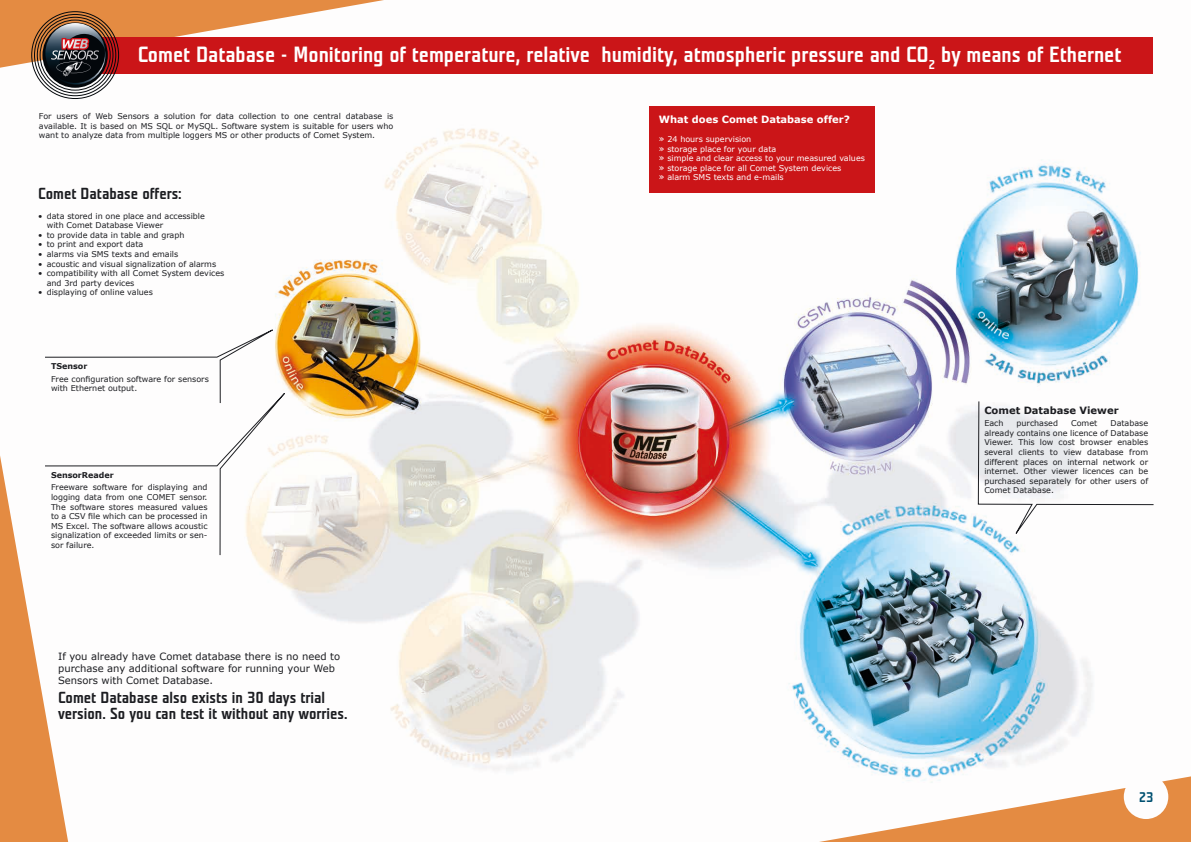
<style>
.page{position:relative;width:1191px;height:842px;background:#fff}
.page>*{position:absolute;margin:0;border:0;box-sizing:border-box;transform-origin:0 0}
.t1{font:700 22px "Teuton Mager";color:#fff}
.t2{font:700 16px/16px "Teuton Mager";color:#1c1d21}
.t3{font:700 14px "Teuton Mager";color:#005071}
.t4{font:10px/12px "Verdana";color:#1c1d21}
.t5{font:700 10px "Verdana";color:#fff}
.t6{font:700 10px "Verdana";color:#1c1d21}
.t7{font:8px/9.6px "Verdana";color:#1c1d21;text-align:justify}
.t8{font:8px/9.6px "Verdana";color:#fff}
.t9{font:700 8px "Verdana";color:#1c1d21}
.s1{font-size:9px}
</style>
<div class="page">
<img style="left:68px;top:37px;width:519px;height:805px">
<img style="left:587px;top:37px;width:566px;height:737px">
<svg style="left:0;top:456px;width:68px;height:386px"></svg>
<div style="left:70px;top:38px;width:537px;height:36px;background:#cb1518"></div>
<svg style="left:0;top:0;width:384px;height:99px"></svg>
<div style="left:586px;top:38px;width:566px;height:36px;background:#cb1518"></div>
<svg style="left:819px;top:774px;width:372px;height:68px"></svg>
<div style="left:649px;top:107px;width:225px;height:86px;background:#cb1518"></div>
<svg style="left:45px;top:316px;width:254px;height:43px"></svg>
<svg style="left:977px;top:400px;width:177px;height:148px"></svg>
<svg style="left:44px;top:359px;width:271px;height:197px"></svg>
<h1 class="t1" style="left:138px;top:43px;width:985px">Comet Database - Monitoring of temperature, relative humidity, atmospheric pressure and CO<sub>2</sub> by means of Ethernet</h1>
<p class="t7" style="left:39px;top:111px;width:356px">For users of Web Sensors a solution for data collection to one central database is available. It is based on MS SQL or MySQL. Software system is suitable for users who want to analyze data from multiple loggers MS or other products of Comet System.</p>
<h2 class="t2" style="left:38px;top:186px;width:145px">Comet Database offers:</h2>
<p class="t7" style="left:47px;top:211px;width:160px;text-indent:-9px">• data stored in one place and accessible with Comet Database Viewer</p>
<p class="t7" style="left:38px;top:230px;width:148px">• to provide data in table and graph</p>
<p class="t7" style="left:38px;top:240px;width:107px">• to print and export data</p>
<p class="t7" style="left:38px;top:249px;width:141px">• alarms via SMS texts and emails</p>
<p class="t7" style="left:38px;top:259px;width:179px">• acoustic and visual signalization of alarms</p>
<p class="t7" style="left:47px;top:268px;width:179px;text-indent:-9px">• compatibility with all Comet System devices and 3rd party devices</p>
<p class="t7" style="left:38px;top:288px;width:116px">• displaying of online values</p>
<p class="t9" style="left:51px;top:360px;width:38px">TSensor</p>
<p class="t7" style="left:51px;top:374px;width:159px">Free configuration software for sensors with Ethernet output.</p>
<p class="t9" style="left:51px;top:469px;width:64px">SensorReader</p>
<p class="t7" style="left:51px;top:482px;width:158px">Freeware software for displaying and logging data from one COMET sensor.<br>The software stores measured values to a CSV file which can be processed in MS Excel. The software allows acoustic signalization of exceeded limits or sen&shy;sor failure.</p>
<p class="t4" style="left:58px;top:650px;width:283px">If you already have Comet database there is no need to purchase any additional software for running your Web<br>Sensors with Comet Database.</p>
<h2 class="t2" style="left:58px;top:690px;width:291px">Comet Database also exists in 30 days trial version. So you can test it without any worries.</h2>
<p class="t5" style="left:659px;top:112px;width:193px">What does Comet Database offer?</p>
<p class="t8" style="left:659px;top:134px;width:208px"><span class="s1">»</span> 24 hours supervision<br><span class="s1">»</span> storage place for your data<br><span class="s1">»</span> simple and clear access to your measured values <span class="s1">»</span> storage place for all Comet System devices<br><span class="s1">»</span> alarm SMS texts and e-mails</p>
<p class="t6" style="left:984px;top:403px;width:136px">Comet Database Viewer</p>
<p class="t7" style="left:984px;top:418px;width:21px">Each</p>
<p class="t7" style="left:1016px;top:418px;width:43px">purchased</p>
<p class="t7" style="left:1071px;top:418px;width:28px">Comet</p>
<p class="t7" style="left:984px;top:418px;width:165px;text-indent:126px">Database already contains one licence of Database Viewer. This low cost browser enables several clients to view database from different places on internal network or internet. Other viewer licences can be purchased separately for other users of Comet Database.</p>
<h3 class="t3" style="left:1138px;top:790px;width:16px">23</h3>
</div>
